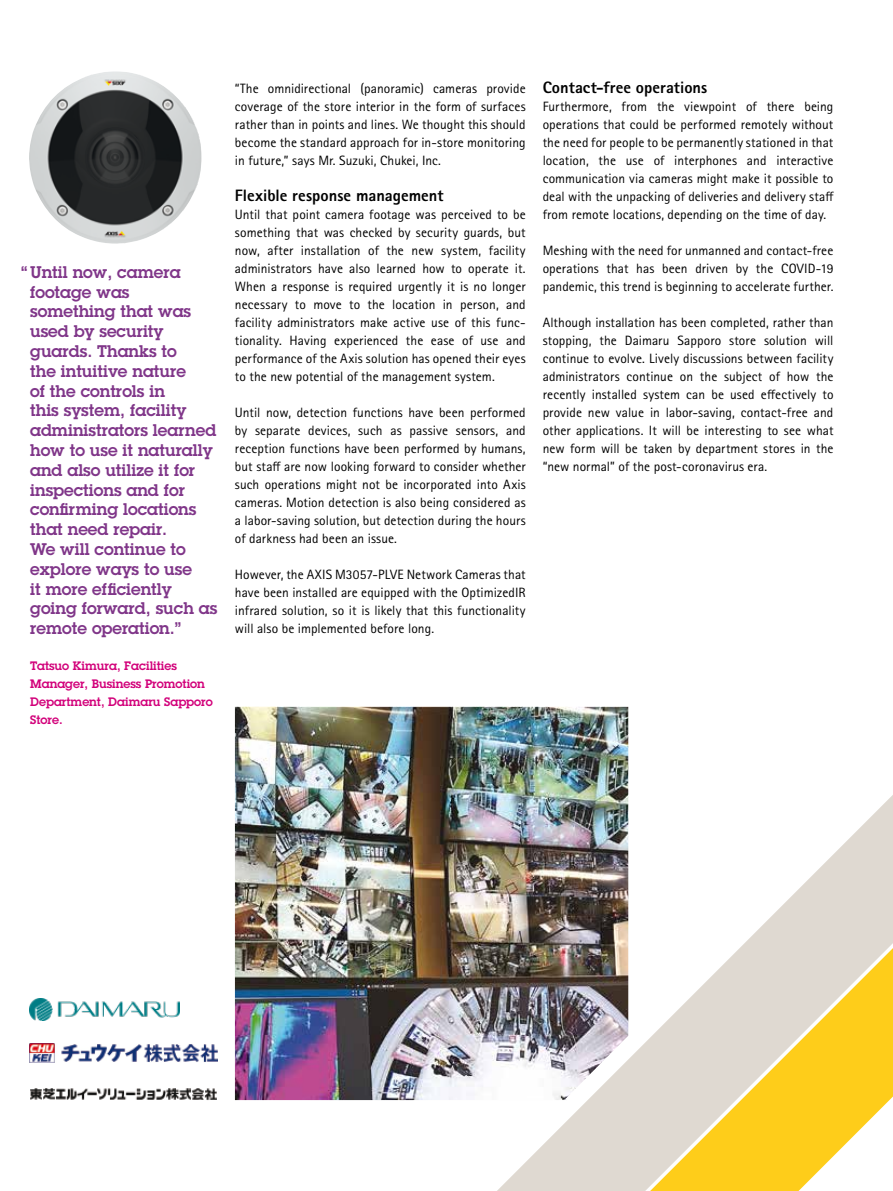
<style>
.page{position:relative;width:893px;height:1191px;background:#fff}
.page>*{position:absolute;margin:0;border:0;box-sizing:border-box;transform-origin:0 0}
.t1{font:600 16.5px/19.8px "Lubalin Graph ECG";color:#803689}
.t2{font:800 16.5px "Rotis Sans Serif Pro";color:#000}
.t3{font:13.5px/18px "Rotis Sans Serif Pro";letter-spacing:.005em;color:#000;text-align:justify}
.t4{font:600 12px/18px "Lubalin Graph ECG";color:#d2007a}
</style>
<div class="page">
<img style="left:29px;top:71px;width:173px;height:173px">
<svg style="left:497px;top:794px;width:396px;height:397px"></svg>
<svg style="left:637px;top:935px;width:256px;height:256px"></svg>
<img style="left:30px;top:998px;width:150px;height:22px">
<img style="left:30px;top:1043px;width:188px;height:19px">
<img style="left:30px;top:1088px;width:187px;height:12px">
<img style="left:235px;top:706px;width:393px;height:394px">
<p class="t1" style="left:30px;top:262px;width:189px;text-indent:-9px">“ Until now, camera footage was something that was used by security guards. Thanks to<br>the intuitive nature<br>of the controls in<br>this system, facility administrators learned how to use it naturally and also utilize it for inspections and for confirming locations that need repair.<br>We will continue to explore ways to use<br>it more efficiently going forward, such as remote operation.”</p>
<p class="t4" style="left:30px;top:657px;width:184px">Tatsuo Kimura, Facilities<br>Manager, Business Promotion<br>Department, Daimaru Sapporo<br>Store.</p>
<p class="t3" style="left:235px;top:80px;width:292px">“The omnidirectional (panoramic) cameras provide coverage of the store interior in the form of surfaces rather than in points and lines. We thought this should become the standard approach for in-store monitoring in future,” says Mr. Suzuki, Chukei, Inc.</p>
<p class="t2" style="left:235px;top:185px;width:210px">Flexible response management</p>
<p class="t3" style="left:235px;top:206px;width:292px">Until that point camera footage was perceived to be something that was checked by security guards, but now, after installation of the new system, facility administrators have also learned how to operate it.<br>When a response is required urgently it is no longer necessary to move to the location in person, and facility administrators make active use of this func&shy;tionality. Having experienced the ease of use and performance of the Axis solution has opened their eyes to the new potential of the management system.</p>
<p class="t3" style="left:235px;top:404px;width:292px">Until now, detection functions have been performed by separate devices, such as passive sensors, and reception functions have been performed by humans, but staff are now looking forward to consider whether such operations might not be incorporated into Axis cameras. Motion detection is also being considered as a labor-saving solution, but detection during the hours of darkness had been an issue.</p>
<p class="t3" style="left:235px;top:566px;width:292px">However, the AXIS M3057-PLVE Network Cameras that have been installed are equipped with the OptimizedIR infrared solution, so it is likely that this functionality will also be implemented before long.</p>
<p class="t2" style="left:543px;top:77px;width:166px">Contact-free operations</p>
<p class="t3" style="left:543px;top:98px;width:293px">Furthermore, from the viewpoint of there being operations that could be performed remotely without the need for people to be permanently stationed in that location, the use of interphones and interactive communication via cameras might make it possible to deal with the unpacking of deliveries and delivery staff from remote locations, depending on the time of day.</p>
<p class="t3" style="left:543px;top:242px;width:292px">Meshing with the need for unmanned and contact-free operations that has been driven by the COVID-19 pandemic, this trend is beginning to accelerate further.</p>
<p class="t3" style="left:543px;top:314px;width:292px">Although installation has been completed, rather than stopping, the Daimaru Sapporo store solution will continue to evolve. Lively discussions between facility administrators continue on the subject of how the recently installed system can be used effectively to provide new value in labor-saving, contact-free and other applications. It will be interesting to see what new form will be taken by department stores in the “new normal” of the post-coronavirus era.</p>
</div>
